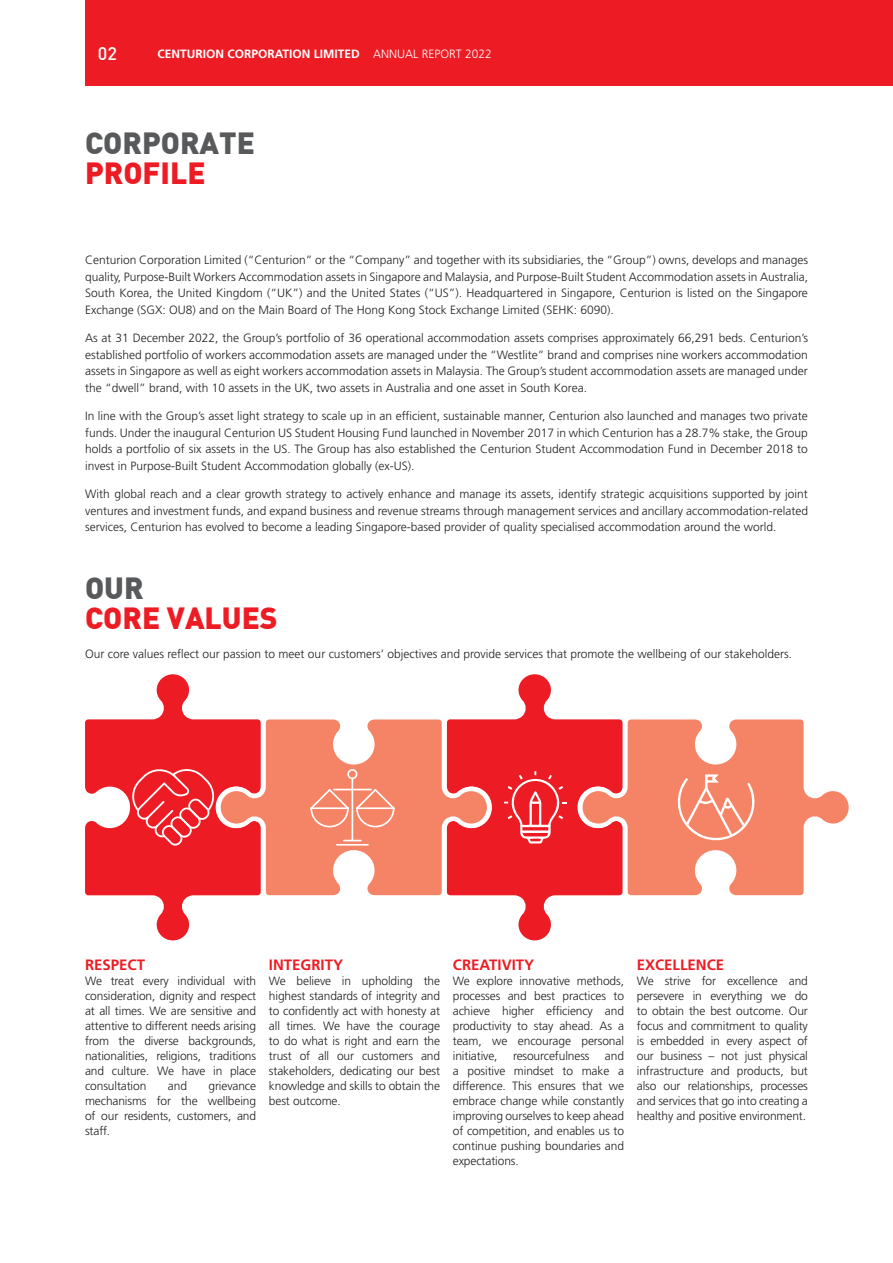
<style>
.page{position:relative;width:893px;height:1263px;background:#fff}
.page>*{position:absolute;margin:0;border:0;box-sizing:border-box;transform-origin:0 0}
.t1{font:30px "DIN Black";color:#ed1c24}
.t2{font:30px "DIN Black";color:#58595b}
.t3{font:18px "DIN Medium";color:#fff}
.t4{font:700 15px "Frutiger LT Std";color:#ed1c24}
.t5{font:300 12px/15px "Frutiger LT Std";letter-spacing:-.01em;color:#231f20;text-align:justify}
.t6{font:700 12px "Frutiger LT Std";color:#fff}
.s1{font-weight:300}
</style>
<div class="page">
<svg style="left:494px;top:674px;width:82px;height:267px"></svg>
<svg style="left:576px;top:719px;width:273px;height:177px"></svg>
<svg style="left:85px;top:674px;width:129px;height:267px"></svg>
<svg style="left:214px;top:719px;width:280px;height:177px;background:#f37667"></svg>
<svg style="left:130px;top:767px;width:86px;height:79px;background:#ef3b42"></svg>
<hr style="left:352px;top:777px;width:1px;height:64px;background:#fff">
<svg style="left:343px;top:840px;width:19px;height:1px"></svg>
<hr style="left:336px;top:844px;width:33px;height:2px;background:#fff">
<svg style="left:347px;top:769px;width:10px;height:10px"></svg>
<hr style="left:333px;top:789px;width:39px;height:1px;background:#fff">
<svg style="left:310px;top:789px;width:39px;height:38px"></svg>
<hr style="left:310px;top:807px;width:39px;height:2px;background:#fff">
<svg style="left:356px;top:789px;width:39px;height:38px"></svg>
<hr style="left:356px;top:807px;width:39px;height:2px;background:#fff">
<svg style="left:504px;top:771px;width:63px;height:72px;background:#ef4249"></svg>
<svg style="left:674px;top:774px;width:84px;height:70px;background:#f6957b"></svg>
<div style="left:85px;top:0;width:808px;height:85px;background:#ed1c24"></div>
<h2 class="t3" style="left:98px;top:42px;width:21px">02</h2>
<p class="t6" style="left:157px;top:46px;width:336px">CENTURION CORPORATION LIMITED <span class="s1">ANNUAL REPORT 2022</span></p>
<h1 class="t2" style="left:85px;top:123px;width:171px">CORPORATE</h1>
<h1 class="t1" style="left:85px;top:153px;width:122px">PROFILE</h1>
<p class="t5" style="left:85px;top:252px;width:724px;line-height:16.5px">Centurion Corporation Limited (“Centurion” or the “Company” and together with its subsidiaries, the “Group”) owns, develops and manages quality, Purpose-Built Workers Accommodation assets in Singapore and Malaysia, and Purpose-Built Student Accommodation assets in Australia, South Korea, the United Kingdom (“UK”) and the United States (“US”). Headquartered in Singapore, Centurion is listed on the Singapore Exchange (SGX: OU8) and on the Main Board of The Hong Kong Stock Exchange Limited (SEHK: 6090).</p>
<p class="t5" style="left:85px;top:330px;width:724px;line-height:16.5px">As at 31 December 2022, the Group’s portfolio of 36 operational accommodation assets comprises approximately 66,291 beds. Centurion’s established portfolio of workers accommodation assets are managed under the “Westlite” brand and comprises nine workers accommodation assets in Singapore as well as eight workers accommodation assets in Malaysia. The Group’s student accommodation assets are managed under the “dwell” brand, with 10 assets in the UK, two assets in Australia and one asset in South Korea.</p>
<p class="t5" style="left:85px;top:408px;width:724px;line-height:16.5px">In line with the Group’s asset light strategy to scale up in an efficient, sustainable manner, Centurion also launched and manages two private funds. Under the inaugural Centurion US Student Housing Fund launched in November 2017 in which Centurion has a 28.7% stake, the Group holds a portfolio of six assets in the US. The Group has also established the Centurion Student Accommodation Fund in December 2018 to invest in Purpose-Built Student Accommodation globally (ex-US).</p>
<p class="t5" style="left:85px;top:486px;width:724px;line-height:16.5px">With global reach and a clear growth strategy to actively enhance and manage its assets, identify strategic acquisitions supported by joint ventures and investment funds, and expand business and revenue streams through management services and ancillary accommodation-related services, Centurion has evolved to become a leading Singapore-based provider of quality specialised accommodation around the world.</p>
<h1 class="t2" style="left:85px;top:568px;width:60px">OUR</h1>
<h1 class="t1" style="left:85px;top:598px;width:194px">CORE VALUES</h1>
<p class="t5" style="left:85px;top:646px;width:709px">Our core values reflect our passion to meet our customers’ objectives and provide services that promote the wellbeing of our stakeholders.</p>
<p class="t4" style="left:85px;top:956px;width:62px">RESPECT</p>
<p class="t5" style="left:85px;top:974px;width:173px">We treat every individual with consideration, dignity and respect at all times. We are sensitive and attentive to different needs arising from the diverse backgrounds, nationalities, religions, traditions and culture. We have in place consultation</p>
<p class="t5" style="left:168px;top:1079px;width:21px">and</p>
<p class="t5" style="left:85px;top:1079px;width:173px;text-indent:123px">grievance mechanisms for the wellbeing of our residents, customers, and staff.</p>
<p class="t4" style="left:269px;top:956px;width:76px">INTEGRITY</p>
<p class="t5" style="left:269px;top:974px;width:173px">We believe in upholding the highest standards of integrity and to confidently act with honesty at all times. We have the courage to do what is right and earn the trust of all our customers and stakeholders, dedicating our best knowledge and skills to obtain the best outcome.</p>
<p class="t4" style="left:453px;top:956px;width:83px">CREATIVITY</p>
<p class="t5" style="left:453px;top:974px;width:173px">We explore innovative methods, processes and best practices to achieve higher efficiency and productivity to stay ahead. As a team, we encourage personal initiative,</p>
<p class="t5" style="left:513px;top:1049px;width:78px">resourcefulness</p>
<p class="t5" style="left:453px;top:1049px;width:173px;text-indent:152px">and a positive mindset to make a difference. This ensures that we embrace change while constantly improving ourselves to keep ahead of competition, and enables us to continue pushing boundaries and expectations.</p>
<p class="t4" style="left:637px;top:956px;width:89px">EXCELLENCE</p>
<p class="t5" style="left:637px;top:974px;width:173px">We strive for excellence and persevere in everything we do to obtain the best outcome. Our focus and commitment to quality is embedded in every aspect of our business – not just physical infrastructure and products, but also our relationships, processes and services that go into creating a healthy and positive environment.</p>
</div>
